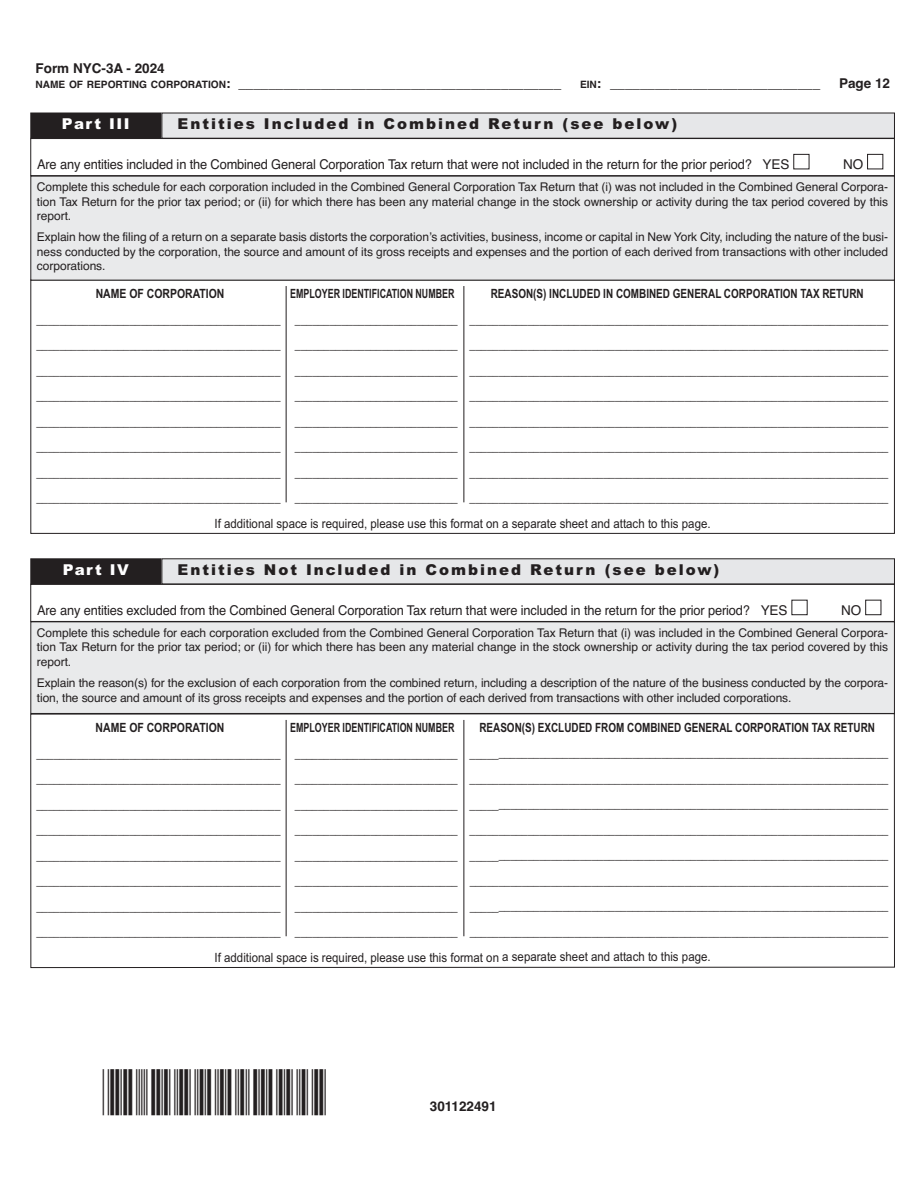
<style>
.page{position:relative;width:918px;height:1188px;background:#fff}
.page>*{position:absolute;margin:0;border:0;box-sizing:border-box;transform-origin:0 0}
.t1{font:21px "ID Automation C39 S";color:#231f20}
.t2{font:900 15px "Arial";letter-spacing:.135em;color:#231f20}
.t3{font:900 15px "Arial";letter-spacing:.1em;color:#fff}
.t4{font:13.5px "Helvetica";letter-spacing:-.01em;color:#231f20;scale:.95 1}
.t5{font:13.5px/15px "Helvetica";letter-spacing:-.01em;color:#231f20}
.t6{font:700 13.5px "Helvetica";color:#231f20}
.t7{font:700 12.75px/25.5px "Arial Narrow";color:#231f20;scale:.95 1}
.t8{font:12.75px "Arial Narrow";color:#231f20;scale:1.1 1}
.t9{font:700 12.75px "Arial Narrow";color:#231f20;scale:.85 1}
.t10{font:700 12.75px "Arial Narrow";color:#231f20}
.t11{font:12px/14.4px "Helvetica";letter-spacing:-.01em;color:#231f20;text-align:justify}
.s1{font-weight:700}
.s2{font-weight:700;font-size:10.2px}
.s3{color:#fff}
</style>
<div class="page">
<div style="left:31px;top:280px;width:864px;height:254px;border:1px solid #231f20"></div>
<div style="left:31px;top:176px;width:863px;height:104px;background:#e9eaeb"></div>
<div style="left:31px;top:622px;width:863px;height:91px;background:#e9eaeb"></div>
<hr style="left:286px;top:286px;width:1px;height:216px;background:#231f20">
<hr style="left:464px;top:286px;width:1px;height:216px;background:#231f20">
<div style="left:31px;top:713px;width:864px;height:255px;border:1px solid #231f20"></div>
<hr style="left:286px;top:720px;width:1px;height:216px;background:#231f20">
<hr style="left:464px;top:720px;width:1px;height:216px;background:#231f20">
<div style="left:31px;top:113px;width:130px;height:25px;background:#231f20"></div>
<div style="left:162px;top:113px;width:732px;height:25px;background:#e6e7e9"></div>
<div style="left:31px;top:559px;width:130px;height:25px;background:#231f20"></div>
<div style="left:162px;top:559px;width:732px;height:25px;background:#e6e7e9"></div>
<div style="left:31px;top:138px;width:864px;height:38px;border:1px solid #231f20"></div>
<div style="left:31px;top:584px;width:864px;height:38px;border:1px solid #231f20"></div>
<p class="t5" style="left:36px;top:63px;width:527px"><span class="s1">Form NYC-3A - 2024<br></span><span class="s2">NAME OF REPORTING CORPORATION</span><span class="s1">:</span> ___________________________________________</p>
<p class="t5" style="left:580px;top:78px;width:242px"><span class="s2">EIN</span><span class="s1">:</span> ____________________________</p>
<p class="t6" style="left:839px;top:79px;width:53px">Page 12</p>
<p class="t3" style="left:62px;top:119px;width:69px">Part III</p>
<p class="t2" style="left:178px;top:119px;width:501px">Entities Included in Combined Return (see below)</p>
<p class="t4" style="left:37px;top:159px;width:815px">Are any entities included in the Combined General Corporation Tax return that were not included in the return for the prior period? YES <span class="s3">■</span></p>
<p class="t5" style="left:843px;top:158px;width:42px">NO <span class="s3">■</span></p>
<p class="t11" style="left:37px;top:181px;width:853px">Complete this schedule for each corporation included in the Combined General Corporation Tax Return that (i) was not included in the Combined General Corpora&shy;tion Tax Return for the prior tax period; or (ii) for which there has been any material change in the stock ownership or activity during the tax period covered by this report.</p>
<p class="t11" style="left:37px;top:231px;width:853px">Explain how the filing of a return on a separate basis distorts the corporationʼs activities, business, income or capital in New York City, including the nature of the busi&shy;ness conducted by the corporation, the source and amount of its gross receipts and expenses and the portion of each derived from transactions with other included corporations.</p>
<p class="t7" style="left:36px;top:282px;width:898px;text-indent:454px">REASON(S) INCLUDED IN COMBINED GENERAL CORPORATION TAX RETURN __________________________________________ ____________________________ ________________________________________________________________________ __________________________________________ ____________________________ ________________________________________________________________________ __________________________________________ ____________________________ ________________________________________________________________________ __________________________________________ ____________________________ ________________________________________________________________________ __________________________________________ ____________________________ ________________________________________________________________________ __________________________________________ ____________________________ ________________________________________________________________________ __________________________________________ ____________________________ ________________________________________________________________________ __________________________________________ ____________________________ ________________________________________________________________________</p>
<p class="t8" style="left:215px;top:518px;width:453px">If additional space is required, please use this format on a separate sheet and attach to this page.</p>
<p class="t10" style="left:96px;top:289px;width:130px">NAME OF CORPORATION</p>
<p class="t9" style="left:290px;top:289px;width:195px">EMPLOYER IDENTIFICATION NUMBER</p>
<p class="t3" style="left:63px;top:564px;width:68px">Part IV</p>
<p class="t2" style="left:178px;top:564px;width:543px">Entities Not Included in Combined Return (see below)</p>
<p class="t4" style="left:37px;top:605px;width:813px">Are any entities excluded from the Combined General Corporation Tax return that were included in the return for the prior period? YES <span class="s3">■</span></p>
<p class="t5" style="left:841px;top:604px;width:42px">NO <span class="s3">■</span></p>
<p class="t11" style="left:37px;top:627px;width:853px">Complete this schedule for each corporation excluded from the Combined General Corporation Tax Return that (i) was included in the Combined General Corpora&shy;tion Tax Return for the prior tax period; or (ii) for which there has been any material change in the stock ownership or activity during the tax period covered by this report.</p>
<p class="t11" style="left:37px;top:677px;width:853px">Explain the reason(s) for the exclusion of each corporation from the combined return, including a description of the nature of the business conducted by the corpora&shy;tion, the source and amount of its gross receipts and expenses and the portion of each derived from transactions with other included corporations.</p>
<p class="t10" style="left:96px;top:723px;width:130px">NAME OF CORPORATION</p>
<p class="t9" style="left:290px;top:723px;width:195px">EMPLOYER IDENTIFICATION NUMBER</p>
<p class="t7" style="left:36px;top:716px;width:898px;text-indent:443px">REASON(S) EXCLUDED FROM COMBINED GENERAL CORPORATION TAX RETURN __________________________________________ ____________________________ ________________________________________________________________________ __________________________________________ ____________________________ ________________________________________________________________________ __________________________________________ ____________________________ ________________________________________________________________________ __________________________________________ ____________________________ ________________________________________________________________________ __________________________________________ ____________________________ ________________________________________________________________________ __________________________________________ ____________________________ ________________________________________________________________________ __________________________________________ ____________________________ ________________________________________________________________________ __________________________________________ ____________________________ ________________________________________________________________________</p>
<p class="t8" style="left:215px;top:952px;width:453px">If additional space is required, please use this format on a separate sheet and attach to this page.</p>
<h1 class="t1" style="left:103px;top:1089px;width:226px">*301122491*</h1>
<p class="t6" style="left:430px;top:1102px;width:68px">301122491</p>
</div>
